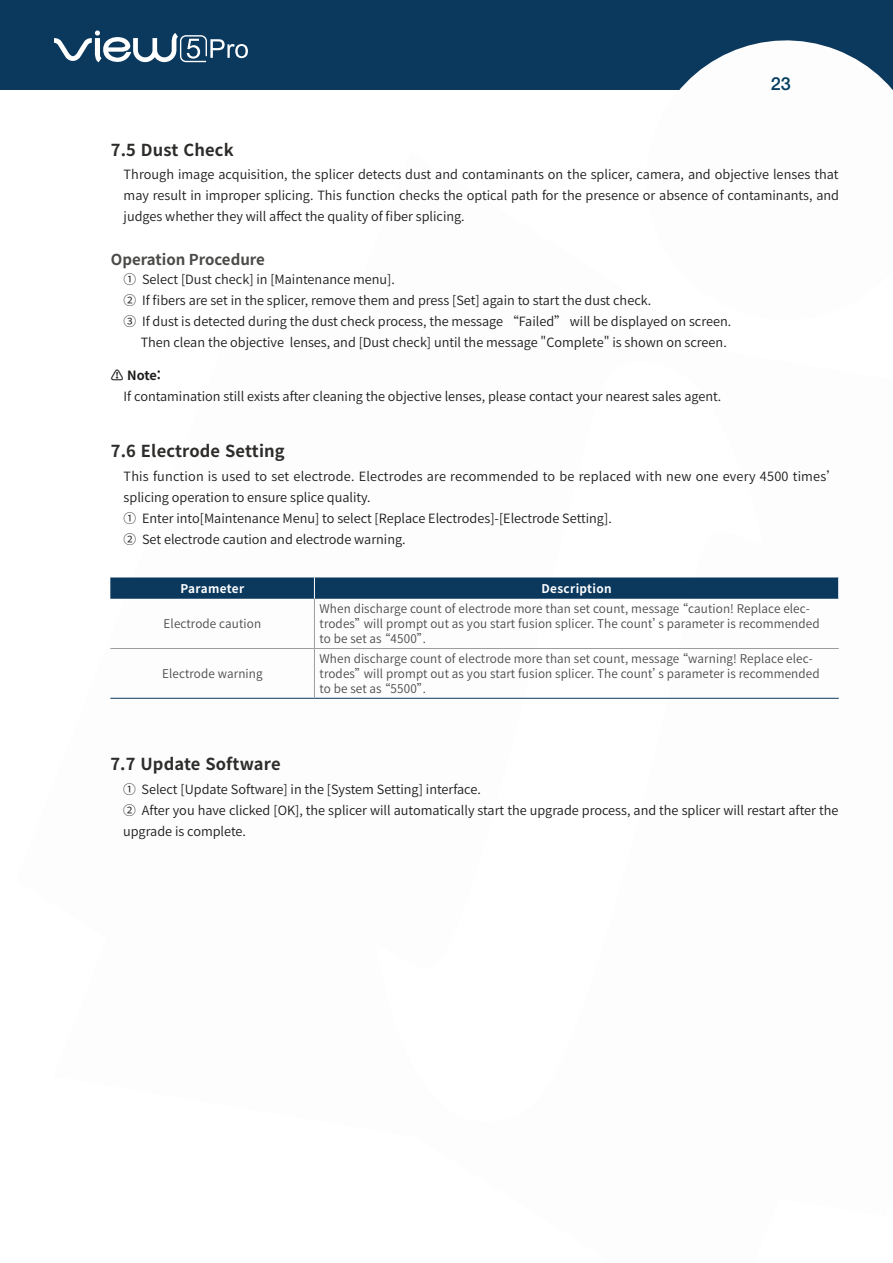
<style>
.page{position:relative;width:893px;height:1263px;background:#fff}
.page>*{position:absolute;margin:0;border:0;box-sizing:border-box;transform-origin:0 0}
.t1{font:500 18px "Gqwdlr Helvetica Neue LT Std";color:#053d61}
.t2{font:700 16.5px "Xckcmj Noto Sans CJ Ksc";letter-spacing:.01em;color:#2d2c2b}
.t3{font:700 15px "Xckcmj Noto Sans CJ Ksc";color:#4a4a49}
.t4{font:600 12.75px/21px "Dwsnhq Noto Sans CJ Ksc";color:#1c1c1b}
.t5{font:700 12.75px "Xckcmj Noto Sans CJ Ksc";color:#1c1c1b}
.t6{font:600 12px/15px "Dwsnhq Noto Sans CJ Ksc";letter-spacing:.01em;color:#4a4a49}
.t7{font:700 12px "Xckcmj Noto Sans CJ Ksc";letter-spacing:.03em;color:#fff}
</style>
<div class="page">
<div style="left:0;top:0;width:893px;height:90px;background:#0b395e"></div>
<svg style="left:679px;top:40px;width:214px;height:50px;fill:#fdfdfd"></svg>
<svg style="left:54px;top:30px;width:194px;height:33px"></svg>
<svg style="left:110px;top:577px;width:729px;height:22px;background:#134063"></svg>
<hr style="left:110px;top:698px;width:204px;height:1px;background:#0b395e">
<hr style="left:314px;top:698px;width:525px;height:1px;background:#0b395e">
<hr style="left:110px;top:648px;width:204px;height:1px;background:#9d9d9c">
<hr style="left:314px;top:648px;width:525px;height:1px;background:#9d9d9c">
<hr style="left:314px;top:599px;width:1px;height:49px;background:#9d9d9c">
<hr style="left:314px;top:649px;width:1px;height:49px;background:#9d9d9c">
<h1 class="t1" style="left:771px;top:73px;width:22px">23</h1>
<p class="t2" style="left:111px;top:140px;width:124px">7.5 Dust Check</p>
<p class="t4" style="left:124px;top:164px;width:717px;text-align:justify">Through image acquisition, the splicer detects dust and contaminants on the splicer, camera, and objective lenses that may result in improper splicing. This function checks the optical path for the presence or absence of contaminants, and judges whether they will affect the quality of fiber splicing.</p>
<p class="t3" style="left:111px;top:251px;width:156px">Operation Procedure</p>
<p class="t4" style="left:124px;top:269px;width:273px">① Select [Dust check] in [Maintenance menu].</p>
<p class="t4" style="left:124px;top:290px;width:529px">② If fibers are set in the splicer, remove them and press [Set] again to start the dust check.</p>
<p class="t4" style="left:124px;top:311px;width:609px">③ If dust is detected during the dust check process, the message “Failed” will be displayed on screen.</p>
<p class="t4" style="left:141px;top:332px;width:588px">Then clean the objective lenses, and [Dust check] until the message "Complete" is shown on screen.</p>
<p class="t5" style="left:111px;top:368px;width:52px">⚠ Note:</p>
<p class="t4" style="left:124px;top:386px;width:599px">If contamination still exists after cleaning the objective lenses, please contact your nearest sales agent.</p>
<p class="t2" style="left:111px;top:442px;width:175px">7.6 Electrode Setting</p>
<p class="t4" style="left:124px;top:466px;width:717px">This function is used to set electrode. Electrodes are recommended to be replaced with new one every 4500 times’ splicing operation to ensure splice quality.</p>
<p class="t4" style="left:124px;top:508px;width:490px">① Enter into[Maintenance Menu] to select [Replace Electrodes]-[Electrode Setting].</p>
<p class="t4" style="left:124px;top:529px;width:283px">② Set electrode caution and electrode warning.</p>
<p class="t7" style="left:181px;top:582px;width:65px">Parameter</p>
<p class="t7" style="left:541px;top:582px;width:72px">Description</p>
<p class="t6" style="left:164px;top:617px;width:99px">Electrode caution</p>
<p class="t6" style="left:320px;top:602px;width:502px">When discharge count of electrode more than set count, message “caution! Replace elec&shy;trodes”will prompt out as you start fusion splicer. The count’s parameter is recommended to be set as “4500”.</p>
<p class="t6" style="left:162px;top:666px;width:102px">Electrode warning</p>
<p class="t6" style="left:320px;top:651px;width:502px">When discharge count of electrode more than set count, message “warning! Replace elec&shy;trodes”will prompt out as you start fusion splicer. The count’s parameter is recommended to be set as “5500”.</p>
<p class="t2" style="left:110px;top:755px;width:172px">7.7 Update Software</p>
<p class="t4" style="left:123px;top:779px;width:359px">① Select [Update Software] in the [System Setting] interface.</p>
<p class="t4" style="left:123px;top:800px;width:717px">② After you have clicked [OK], the splicer will automatically start the upgrade process, and the splicer will restart after the upgrade is complete.</p>
</div>
